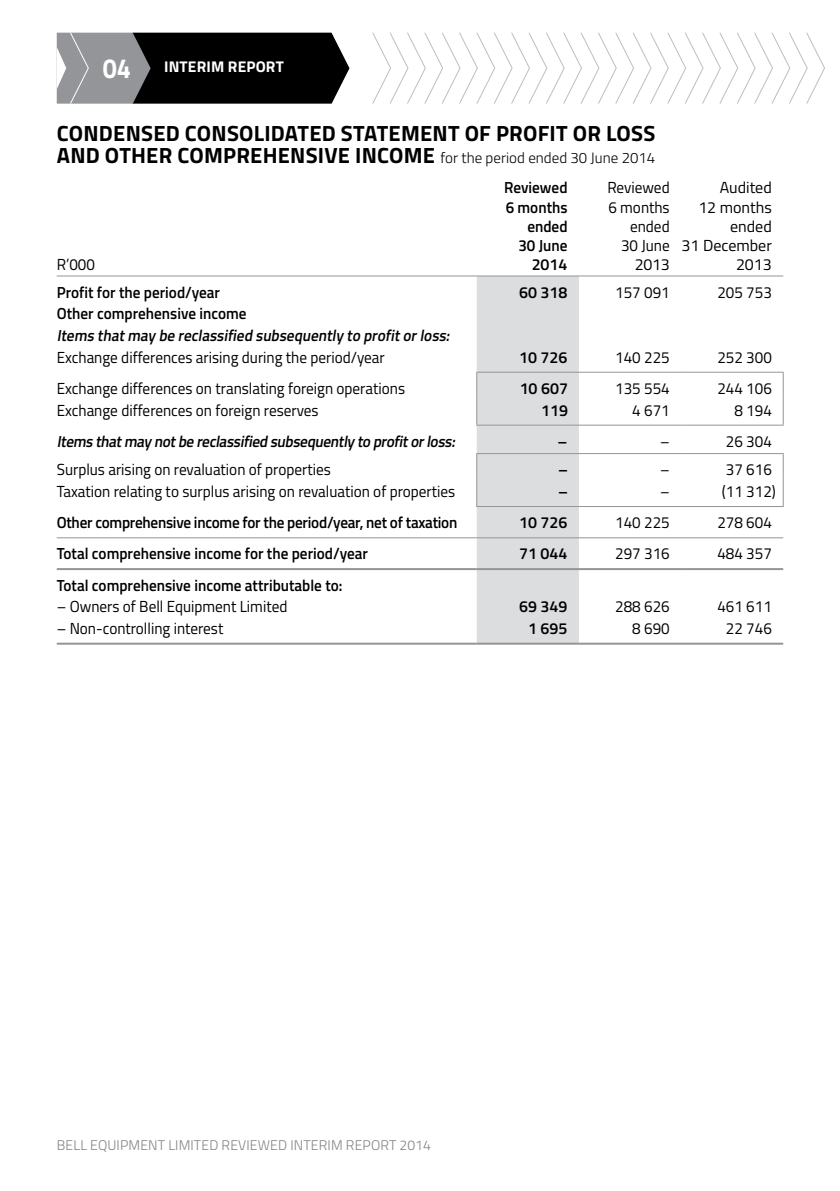
<style>
.page{position:relative;width:840px;height:1191px;background:#fff}
.page>*{position:absolute;margin:0;border:0;box-sizing:border-box;transform-origin:0 0}
.t1{font:700 22px/22px "Titillium";letter-spacing:.01em;color:#000}
.t2{font:16px/19.2px "Titillium";color:#000;text-align:right;scale:.95 1}
.t3{font:600 16px/19.2px "Titillium";color:#000;text-align:right;scale:.95 1}
.t4{font:italic 600 16px "Titillium";color:#000;scale:.95 1}
.t5{font:600 16px "Titillium";letter-spacing:-.02em;color:#000;scale:.95 1}
.t6{font:600 16px "Titillium";color:#000}
.t7{font:16px/19.2px "Titillium";color:#000;text-align:right}
.t8{font:700 15.4px "Titillium";letter-spacing:.01em;color:#fff}
.t9{font:300 14px "Titillium";letter-spacing:.01em;color:#808285}
.s1{font-size:27.8px}
.s2{font-weight:300;font-size:15px}
</style>
<div class="page">
<svg style="left:372px;top:32px;width:452px;height:72px"></svg>
<svg style="left:57px;top:32px;width:292px;height:72px;background:#363737"></svg>
<hr style="left:57px;top:642px;width:419px;height:2px;background:#939598">
<hr style="left:476px;top:642px;width:102px;height:2px;background:#939598">
<hr style="left:578px;top:642px;width:102px;height:2px;background:#939598">
<hr style="left:680px;top:642px;width:102px;height:2px;background:#939598">
<hr style="left:578px;top:372px;width:102px;height:1px;background:#939598">
<hr style="left:680px;top:372px;width:103px;height:1px;background:#939598">
<svg style="left:782px;top:373px;width:1px;height:21px"></svg>
<hr style="left:782px;top:394px;width:1px;height:30px;background:#939598">
<hr style="left:578px;top:424px;width:102px;height:1px;background:#939598">
<hr style="left:680px;top:424px;width:103px;height:1px;background:#939598">
<hr style="left:57px;top:275px;width:419px;height:1px;background:#939598">
<hr style="left:476px;top:275px;width:102px;height:1px;background:#939598">
<hr style="left:578px;top:275px;width:102px;height:1px;background:#939598">
<hr style="left:680px;top:275px;width:102px;height:1px;background:#939598">
<div style="left:476px;top:276px;width:102px;height:367px;background:#dcddde"></div>
<hr style="left:578px;top:453px;width:102px;height:1px;background:#939598">
<hr style="left:680px;top:453px;width:103px;height:1px;background:#939598">
<svg style="left:782px;top:454px;width:1px;height:21px"></svg>
<hr style="left:476px;top:475px;width:1px;height:31px;background:#939598">
<hr style="left:782px;top:475px;width:1px;height:31px;background:#939598">
<hr style="left:476px;top:506px;width:102px;height:1px;background:#939598">
<hr style="left:578px;top:506px;width:102px;height:1px;background:#939598">
<hr style="left:680px;top:506px;width:103px;height:1px;background:#939598">
<hr style="left:57px;top:537px;width:419px;height:1px;background:#939598">
<hr style="left:476px;top:537px;width:102px;height:1px;background:#939598">
<hr style="left:578px;top:537px;width:102px;height:1px;background:#939598">
<hr style="left:680px;top:537px;width:102px;height:1px;background:#939598">
<hr style="left:57px;top:568px;width:419px;height:2px;background:#939598">
<hr style="left:476px;top:568px;width:102px;height:2px;background:#939598">
<hr style="left:578px;top:568px;width:102px;height:2px;background:#939598">
<hr style="left:680px;top:568px;width:102px;height:2px;background:#939598">
<p class="t8" style="left:103px;top:54px;width:182px"><span class="s1">04</span> INTERIM REPORT</p>
<h1 class="t1" style="left:57px;top:121px;width:599px">CONDENSED CONSOLIDATED STATEMENT OF PROFIT OR LOSS<br>AND OTHER COMPREHENSIVE INCOME <span class="s2">for the period ended 30 June 2014</span></h1>
<p class="t2" style="left:57px;top:254px;width:42px">R’000</p>
<p class="t3" style="left:504px;top:177px;width:68px">Reviewed<br>6 months ended<br>30 June<br>2014</p>
<p class="t2" style="left:607px;top:177px;width:67px">Reviewed<br>6 months ended<br>30 June<br>2013</p>
<p class="t7" style="left:681px;top:177px;width:92px">Audited<br>12 months ended<br>31 December<br>2013</p>
<p class="t3" style="left:57px;top:282px;width:173px">Profit for the period/year</p>
<p class="t6" style="left:519px;top:280px;width:50px">60 318</p>
<p class="t2" style="left:615px;top:282px;width:59px">157 091</p>
<p class="t2" style="left:717px;top:282px;width:59px">205 753</p>
<p class="t3" style="left:57px;top:303px;width:201px">Other comprehensive income</p>
<p class="t4" style="left:57px;top:323px;width:418px">Items thatmay be reclassified subsequently to profitorloss:</p>
<p class="t2" style="left:57px;top:346px;width:347px">Exchange differences arising during the period/year</p>
<p class="t6" style="left:519px;top:345px;width:50px">10 726</p>
<p class="t2" style="left:615px;top:346px;width:59px">140 225</p>
<p class="t2" style="left:717px;top:346px;width:59px">252 300</p>
<p class="t2" style="left:57px;top:378px;width:368px">Exchange differences on translating foreign operations</p>
<p class="t6" style="left:519px;top:376px;width:50px">10 607</p>
<p class="t2" style="left:615px;top:378px;width:59px">135 554</p>
<p class="t2" style="left:717px;top:378px;width:59px">244 106</p>
<p class="t2" style="left:57px;top:399px;width:277px">Exchange differences on foreign reserves</p>
<p class="t6" style="left:541px;top:398px;width:28px">119</p>
<p class="t2" style="left:632px;top:399px;width:41px">4 671</p>
<p class="t2" style="left:734px;top:399px;width:41px">8 194</p>
<p class="t4" style="left:57px;top:429px;width:424px">Itemsthatmay notbe reclassified subsequently to profitorloss:</p>
<p class="t6" style="left:557px;top:429px;width:11px">–</p>
<p class="t2" style="left:659px;top:431px;width:12px">–</p>
<p class="t2" style="left:725px;top:431px;width:50px">26 304</p>
<p class="t2" style="left:57px;top:459px;width:290px">Surplus arising on revaluation of properties</p>
<p class="t6" style="left:557px;top:457px;width:11px">–</p>
<p class="t2" style="left:659px;top:459px;width:12px">–</p>
<p class="t2" style="left:725px;top:459px;width:50px">37 616</p>
<p class="t2" style="left:57px;top:481px;width:421px">Taxation relating to surplus arising on revaluation of properties</p>
<p class="t6" style="left:557px;top:479px;width:11px">–</p>
<p class="t2" style="left:659px;top:481px;width:12px">–</p>
<p class="t2" style="left:721px;top:481px;width:58px">(11 312)</p>
<p class="t5" style="left:57px;top:510px;width:423px">Other comprehensive income for the period/year, net of taxation</p>
<p class="t6" style="left:519px;top:510px;width:50px">10 726</p>
<p class="t2" style="left:615px;top:512px;width:59px">140 225</p>
<p class="t2" style="left:717px;top:512px;width:59px">278 604</p>
<p class="t3" style="left:57px;top:543px;width:329px">Total comprehensive income for the period/year</p>
<p class="t6" style="left:519px;top:542px;width:50px">71 044</p>
<p class="t2" style="left:615px;top:543px;width:59px">297 316</p>
<p class="t2" style="left:717px;top:543px;width:59px">484 357</p>
<p class="t3" style="left:57px;top:575px;width:302px">Total comprehensive income attributable to:</p>
<p class="t2" style="left:57px;top:596px;width:244px">– Owners of Bell Equipment Limited</p>
<p class="t6" style="left:519px;top:595px;width:50px">69 349</p>
<p class="t2" style="left:615px;top:596px;width:59px">288 626</p>
<p class="t2" style="left:717px;top:596px;width:59px">461 611</p>
<p class="t2" style="left:57px;top:618px;width:177px">– Non-controlling interest</p>
<p class="t6" style="left:528px;top:616px;width:41px">1 695</p>
<p class="t2" style="left:632px;top:618px;width:41px">8 690</p>
<p class="t2" style="left:725px;top:618px;width:50px">22 746</p>
<p class="t9" style="left:57px;top:1134px;width:375px">BELL EQUIPMENT LIMITED REVIEWED INTERIM REPORT 2014</p>
</div>
